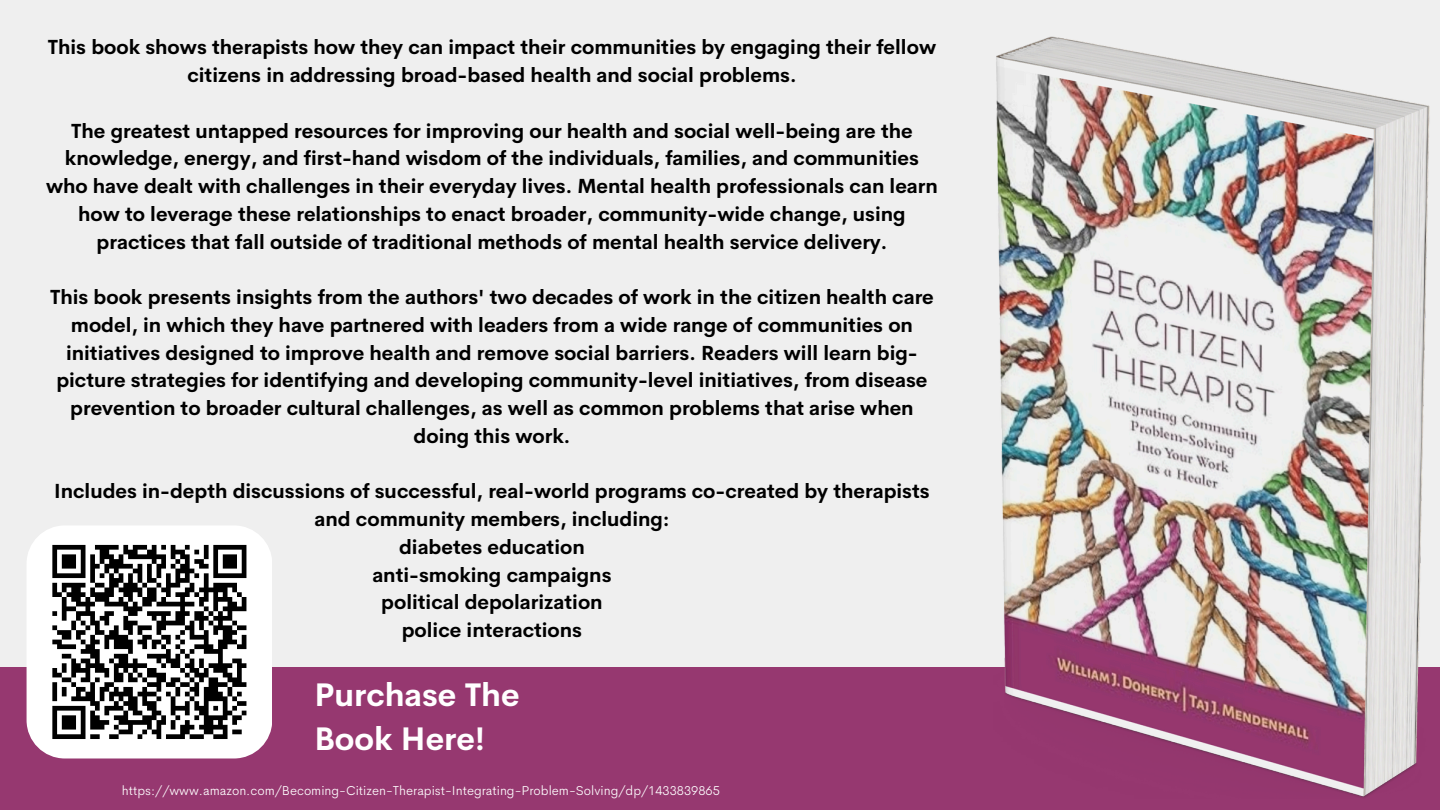
<style>
.page{position:relative;width:1440px;height:810px;background:#efefef}
.page>*{position:absolute;margin:0;border:0;box-sizing:border-box;transform-origin:0 0}
.t1{font:700 32px/44.2px "Cerebri Sans";color:#fff}
.t2{font:700 20px/27.8px "Cerebri Sans";color:#000;text-align:center}
.t3{font:300 13px "Cerebri Sans";color:#fff}
</style>
<div class="page">
<div style="left:0;top:667px;width:1440px;height:143px;background:#963870"></div>
<div style="left:27px;top:525px;width:245px;height:233px;background:#fff;border-radius:38px"></div>
<img style="left:996px;top:36px;width:434px;height:762px">
<svg style="left:52px;top:544px;width:195px;height:195px"></svg>
<h2 class="t2" style="left:48px;top:34px;width:890px">This book shows therapists how they can impact their communities by engaging their fellow citizens in addressing broad-based health and social problems.</h2>
<h2 class="t2" style="left:46px;top:117px;width:893px">The greatest untapped resources for improving our health and social well-being are the knowledge, energy, and first-hand wisdom of the individuals, families, and communities who have dealt with challenges in their everyday lives. Mental health professionals can learn how to leverage these relationships to enact broader, community-wide change, using practices that fall outside of traditional methods of mental health service delivery.</h2>
<h2 class="t2" style="left:50px;top:283px;width:885px">This book presents insights from the authors' two decades of work in the citizen health care model, in which they have partnered with leaders from a wide range of communities on initiatives designed to improve health and remove social barriers. Readers will learn big&shy;picture strategies for identifying and developing community-level initiatives, from disease prevention to broader cultural challenges, as well as common problems that arise when doing this work.</h2>
<h2 class="t2" style="left:54px;top:478px;width:877px">Includes in-depth discussions of successful, real-world programs co-created by therapists and community members, including:<br>diabetes education<br>anti-smoking campaigns<br>political depolarization<br>police interactions</h2>
<p class="t1" style="left:314px;top:673px;width:207px">Purchase The<br>Book Here!</p>
<p class="t3" style="left:122px;top:782px;width:599px">https://www.amazon.com/Becoming-Citizen-Therapist-Integrating-Problem-Solving/dp/1433839865</p>
</div>
